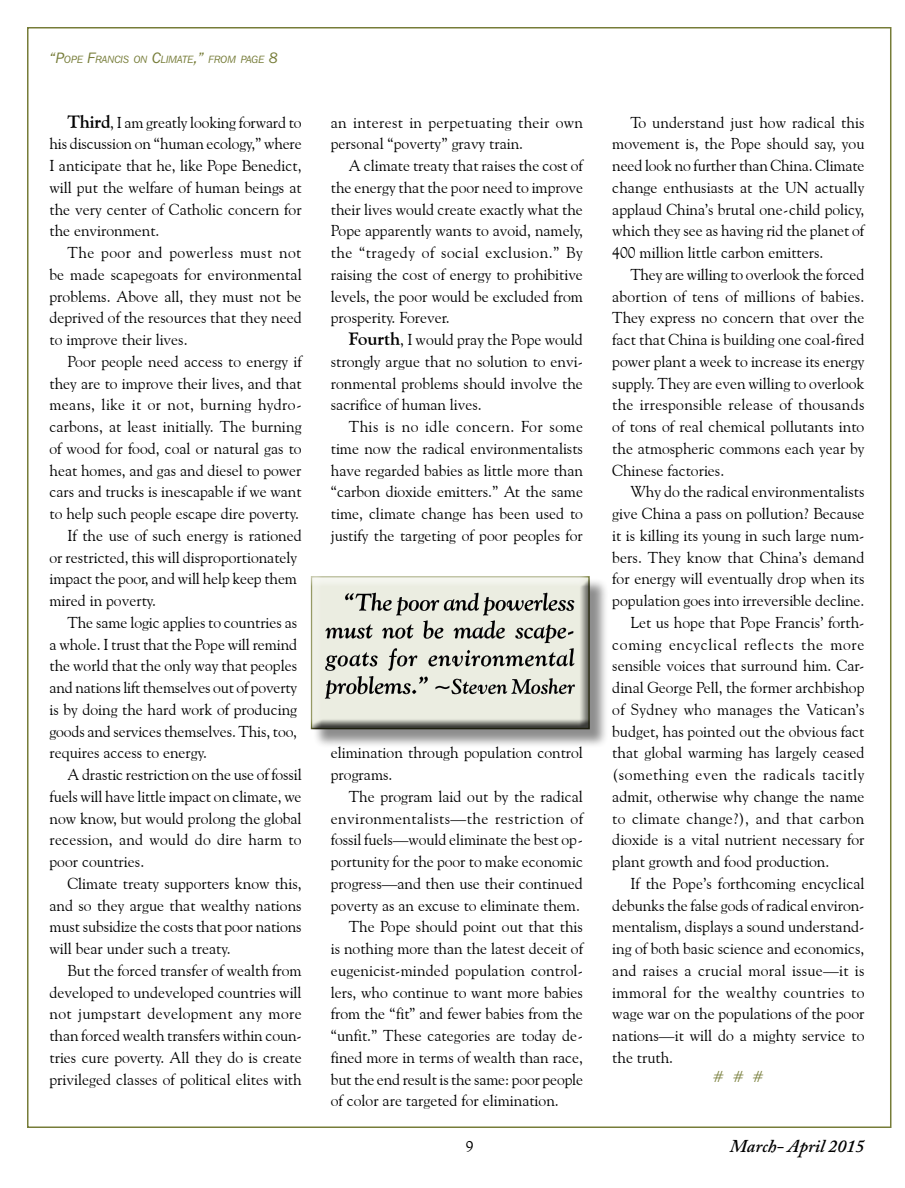
<style>
.page{position:relative;width:905px;height:1188px;background:#fff}
.page>*{position:absolute;margin:0;border:0;box-sizing:border-box;transform-origin:0 0}
.t1{font:italic 600 18px "Adobe Caslon Pro";color:#000}
.t2{font:15.75px/21.8px "Goudy Old Style BT";color:#000;text-align:justify}
.t3{font:15.75px/21.8px "Goudy Old Style BT";letter-spacing:.02em;color:#000}
.t4{font:15.75px "Goudy Old Style BT";letter-spacing:.025em;color:#000}
.t5{font:15.75px "Goudy Old Style BT";letter-spacing:.035em;color:#000}
.t6{font:15.75px "Goudy Old Style BT";letter-spacing:.04em;color:#000}
.t7{font:15.75px "Goudy Old Style BT";color:#767c38}
.t8{font:italic 10.5px "Franklin Gothic IT Cby BT";color:#767c38}
.s1{font-size:15px}
.s2{font-weight:700;font-size:18px}
</style>
<div class="page">
<div style="left:313px;top:579px;width:296px;height:169px;background:#000;opacity:.45"></div>
<div style="left:304px;top:569px;width:297px;height:163px;background:#000;opacity:.75"></div>
<p class="t8" style="left:50px;top:53px;width:230px"><span class="s1">“P</span>OPE <span class="s1">F</span>RANCIS ON <span class="s1">C</span>LIMATE<span class="s1">,”</span> FROM PAGE <span class="s1">8</span></p>
<p class="t2" style="left:49px;top:111px;width:254px;text-indent:18px"><span class="s2">Third</span>, I am greatly looking forward to his discussion on “human ecology,” where I anticipate that he, like Pope Benedict, will put the welfare of human beings at the very center of Catholic concern for the environment.</p>
<p class="t2" style="left:49px;top:241px;width:254px;text-indent:18px">The poor and powerless must not be made scapegoats for environmental problems. Above all, they must not be deprived of the resources that they need to improve their lives.</p>
<p class="t2" style="left:68px;top:350px;width:236px">Poor people need access to energy if</p>
<p class="t2" style="left:49px;top:372px;width:254px">they are to improve their lives, and that</p>
<p class="t3" style="left:49px;top:394px;width:253px">means, like it or not, burning hydro-</p>
<p class="t2" style="left:49px;top:415px;width:253px">carbons, at least initially. The burning</p>
<p class="t2" style="left:49px;top:437px;width:254px">of wood for food, coal or natural gas to</p>
<p class="t2" style="left:49px;top:459px;width:253px">heat homes, and gas and diesel to power</p>
<p class="t2" style="left:49px;top:481px;width:254px">cars and trucks is inescapable if we want</p>
<p class="t2" style="left:49px;top:502px;width:251px">to help such people escape dire poverty.</p>
<p class="t2" style="left:68px;top:524px;width:236px">If the use of such energy is rationed</p>
<p class="t2" style="left:49px;top:546px;width:249px">or restricted, this will disproportionately</p>
<p class="t2" style="left:49px;top:568px;width:249px">impact the poor, and will help keep them</p>
<p class="t2" style="left:49px;top:589px;width:108px">mired in poverty.</p>
<p class="t2" style="left:68px;top:611px;width:231px">The same logic applies to countries as</p>
<p class="t2" style="left:49px;top:633px;width:249px">a whole. I trust that the Pope will remind</p>
<p class="t2" style="left:49px;top:655px;width:249px">the world that the only way that peoples</p>
<p class="t2" style="left:49px;top:676px;width:249px">and nations lift themselves out of poverty</p>
<p class="t2" style="left:49px;top:698px;width:249px">is by doing the hard work of producing</p>
<p class="t2" style="left:49px;top:720px;width:249px">goods and services themselves. This, too,</p>
<p class="t2" style="left:49px;top:742px;width:159px">requires access to energy.</p>
<p class="t2" style="left:68px;top:763px;width:236px">A drastic restriction on the use of fossil</p>
<p class="t2" style="left:49px;top:785px;width:253px">fuels will have little impact on climate, we</p>
<p class="t2" style="left:49px;top:807px;width:254px">now know, but would prolong the global</p>
<p class="t2" style="left:49px;top:829px;width:253px">recession, and would do dire harm to</p>
<p class="t2" style="left:49px;top:850px;width:96px">poor countries.</p>
<p class="t2" style="left:68px;top:872px;width:235px">Climate treaty supporters know this,</p>
<p class="t2" style="left:49px;top:894px;width:253px">and so they argue that wealthy nations</p>
<p class="t2" style="left:49px;top:916px;width:253px">must subsidize the costs that poor nations</p>
<p class="t2" style="left:49px;top:937px;width:182px">will bear under such a treaty.</p>
<p class="t2" style="left:68px;top:959px;width:236px">But the forced transfer of wealth from</p>
<p class="t2" style="left:49px;top:981px;width:254px">developed to undeveloped countries will</p>
<p class="t3" style="left:49px;top:1003px;width:254px">not jumpstart development any more</p>
<p class="t2" style="left:49px;top:1024px;width:254px">than forced wealth transfers within coun-</p>
<p class="t2" style="left:49px;top:1046px;width:254px">tries cure poverty. All they do is create</p>
<p class="t2" style="left:49px;top:1068px;width:253px">privileged classes of political elites with</p>
<p class="t3" style="left:331px;top:111px;width:254px">an interest in perpetuating their own personal “poverty” gravy train.</p>
<p class="t2" style="left:331px;top:154px;width:254px;text-indent:18px">A climate treaty that raises the cost of the energy that the poor need to improve their lives would create exactly what the Pope apparently wants to avoid, namely, the “tragedy of social exclusion.” By raising the cost of energy to prohibitive levels, the poor would be excluded from prosperity. Forever.</p>
<p class="t2" style="left:331px;top:328px;width:254px;text-indent:18px"><span class="s2">Fourth</span>, I would pray the Pope would strongly argue that no solution to envi&shy;ronmental problems should involve the sacrifice of human lives.</p>
<p class="t2" style="left:331px;top:415px;width:254px;text-indent:18px">This is no idle concern. For some time now the radical environmentalists have regarded babies as little more than “carbon dioxide emitters.” At the same time, climate change has been used to justify the targeting of poor peoples for</p>
<p class="t2" style="left:331px;top:742px;width:253px">elimination through population control programs.</p>
<p class="t2" style="left:349px;top:785px;width:235px">The program laid out by the radical</p>
<p class="t4" style="left:331px;top:808px;width:254px">environmentalists—the restriction of</p>
<p class="t2" style="left:331px;top:829px;width:254px">fossil fuels—would eliminate the best op-</p>
<p class="t2" style="left:331px;top:850px;width:253px">portunity for the poor to make economic</p>
<p class="t2" style="left:331px;top:872px;width:254px">progress—and then use their continued</p>
<p class="t2" style="left:331px;top:894px;width:250px">poverty as an excuse to eliminate them.</p>
<p class="t2" style="left:349px;top:916px;width:235px">The Pope should point out that this</p>
<p class="t2" style="left:331px;top:937px;width:254px">is nothing more than the latest deceit of</p>
<p class="t2" style="left:331px;top:959px;width:254px">eugenicist-minded population control-</p>
<p class="t2" style="left:331px;top:981px;width:253px">lers, who continue to want more babies</p>
<p class="t2" style="left:331px;top:1003px;width:253px">from the “fit” and fewer babies from the</p>
<p class="t2" style="left:331px;top:1024px;width:254px">“unfit.” These categories are today de-</p>
<p class="t2" style="left:331px;top:1046px;width:253px">fined more in terms of wealth than race,</p>
<p class="t2" style="left:331px;top:1068px;width:254px">but the end result is the same: poor people</p>
<p class="t2" style="left:331px;top:1090px;width:229px">of color are targeted for elimination.</p>
<p class="t2" style="left:612px;top:111px;width:254px;text-indent:18px">To understand just how radical this movement is, the Pope should say, you need look no further than China. Climate change enthusiasts at the UN actually applaud China’s brutal one-child policy, which they see as having rid the planet of 400 million little carbon emitters.</p>
<p class="t2" style="left:612px;top:263px;width:254px;text-indent:18px">They are willing to overlook the forced abortion of tens of millions of babies.<br>They express no concern that over the fact that China is building one coal-fired power plant a week to increase its energy supply. They are even willing to overlook the irresponsible release of thousands of tons of real chemical pollutants into the atmospheric commons each year by Chinese factories.</p>
<p class="t2" style="left:630px;top:481px;width:235px">Why do the radical environmentalists</p>
<p class="t2" style="left:612px;top:502px;width:254px">give China a pass on pollution? Because</p>
<p class="t2" style="left:612px;top:524px;width:253px">it is killing its young in such large num-</p>
<p class="t2" style="left:612px;top:546px;width:254px">bers. They know that China’s demand</p>
<p class="t2" style="left:612px;top:568px;width:254px">for energy will eventually drop when its</p>
<p class="t2" style="left:612px;top:589px;width:254px">population goes into irreversible decline.</p>
<p class="t2" style="left:630px;top:611px;width:236px">Let us hope that Pope Francis’ forth-</p>
<p class="t6" style="left:612px;top:634px;width:254px">coming encyclical reflects the more</p>
<p class="t2" style="left:612px;top:655px;width:254px">sensible voices that surround him. Car-</p>
<p class="t2" style="left:612px;top:676px;width:254px">dinal George Pell, the former archbishop</p>
<p class="t2" style="left:612px;top:698px;width:254px">of Sydney who manages the Vatican’s</p>
<p class="t2" style="left:612px;top:720px;width:253px">budget, has pointed out the obvious fact</p>
<p class="t2" style="left:612px;top:742px;width:254px">that global warming has largely ceased</p>
<p class="t5" style="left:612px;top:765px;width:254px">(something even the radicals tacitly</p>
<p class="t2" style="left:612px;top:785px;width:253px">admit, otherwise why change the name</p>
<p class="t3" style="left:612px;top:807px;width:253px">to climate change?), and that carbon</p>
<p class="t2" style="left:612px;top:829px;width:254px">dioxide is a vital nutrient necessary for</p>
<p class="t2" style="left:612px;top:850px;width:218px">plant growth and food production.</p>
<p class="t2" style="left:630px;top:872px;width:236px">If the Pope’s forthcoming encyclical</p>
<p class="t2" style="left:612px;top:894px;width:253px">debunks the false gods of radical environ-</p>
<p class="t2" style="left:612px;top:916px;width:253px">mentalism, displays a sound understand-</p>
<p class="t2" style="left:612px;top:937px;width:253px">ing of both basic science and economics,</p>
<p class="t2" style="left:612px;top:959px;width:254px">and raises a crucial moral issue—it is</p>
<p class="t4" style="left:612px;top:982px;width:254px">immoral for the wealthy countries to</p>
<p class="t2" style="left:612px;top:1003px;width:253px">wage war on the populations of the poor</p>
<p class="t2" style="left:612px;top:1024px;width:254px">nations—it will do a mighty service to</p>
<p class="t2" style="left:612px;top:1046px;width:62px">the truth.</p>
<p class="t7" style="left:712px;top:1067px;width:53px"># # #</p>
<p class="t2" style="left:466px;top:1135px;width:9px">9</p>
<p class="t1" style="left:729px;top:1135px;width:136px">March- April 2015</p>
</div>
